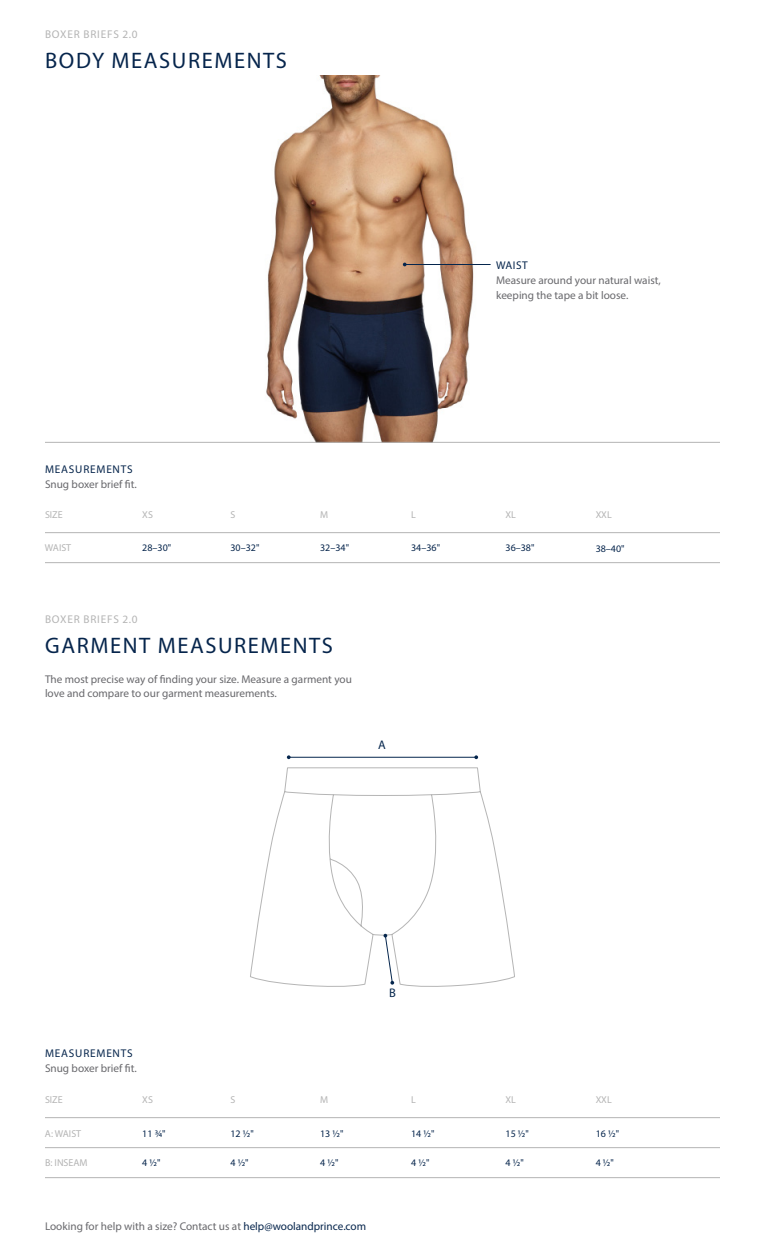
<style>
.page{position:relative;width:765px;height:1260px;background:#fff}
.page>*{position:absolute;margin:0;border:0;box-sizing:border-box;transform-origin:0 0}
.t1{font:22.5px "Myriad Pro";letter-spacing:.07em;color:#06254c}
.t2{font:12.5px "Myriad Pro";color:#05264d}
.t3{font:11.25px/15px "Myriad Pro";color:#68686c}
.t4{font:11.25px "Myriad Pro";letter-spacing:.07em;color:#06254c}
.t5{font:11.25px "Myriad Pro";letter-spacing:.07em;color:#b4b4b4}
.t6{font:10px "Myriad Pro";color:#06254c}
.t7{font:10px "Myriad Pro";color:#b4b4b4}
.s1{color:#06254c}
</style>
<div class="page">
<hr style="left:45px;top:532px;width:675px;height:1px;background:#b4b4b4">
<hr style="left:45px;top:562px;width:675px;height:1px;background:#b4b4b4">
<img style="left:176px;top:76px;width:371px;height:366px">
<hr style="left:405px;top:264px;width:86px;height:1px;background:#05264d">
<hr style="left:45px;top:442px;width:675px;height:1px;background:#b4b4b4">
<hr style="left:45px;top:1117px;width:675px;height:1px;background:#b4b4b4">
<hr style="left:45px;top:1147px;width:675px;height:1px;background:#b4b4b4">
<hr style="left:45px;top:1177px;width:675px;height:1px;background:#b4b4b4">
<hr style="left:289px;top:757px;width:187px;height:1px;background:#05264d">
<svg style="left:287px;top:755px;width:4px;height:4px"></svg>
<svg style="left:474px;top:755px;width:4px;height:4px"></svg>
<svg style="left:250px;top:767px;width:265px;height:220px"></svg>
<svg style="left:384px;top:934px;width:10px;height:51px"></svg>
<p class="t5" style="left:45px;top:27px;width:94px">BOXER BRIEFS 2.0</p>
<h1 class="t1" style="left:45px;top:46px;width:243px">BODY MEASUREMENTS</h1>
<p class="t4" style="left:496px;top:258px;width:33px">WAIST</p>
<p class="t3" style="left:496px;top:272px;width:166px">Measure around your natural waist, keeping the tape a bit loose.</p>
<p class="t4" style="left:45px;top:462px;width:89px">MEASUREMENTS</p>
<p class="t3" style="left:45px;top:476px;width:93px">Snug boxer brief fit.</p>
<p class="t7" style="left:45px;top:508px;width:19px">SIZE</p>
<p class="t7" style="left:142px;top:508px;width:12px">XS</p>
<p class="t6" style="left:142px;top:542px;width:30px">28–30"</p>
<p class="t7" style="left:230px;top:508px;width:6px">S</p>
<p class="t6" style="left:230px;top:542px;width:30px">30–32"</p>
<p class="t7" style="left:320px;top:508px;width:10px">M</p>
<p class="t6" style="left:320px;top:542px;width:30px">32–34"</p>
<p class="t7" style="left:411px;top:508px;width:6px">L</p>
<p class="t7" style="left:45px;top:542px;width:28px">WAIST</p>
<p class="t6" style="left:411px;top:542px;width:30px">34–36"</p>
<p class="t5" style="left:45px;top:612px;width:94px">BOXER BRIEFS 2.0</p>
<h1 class="t1" style="left:45px;top:631px;width:289px">GARMENT MEASUREMENTS</h1>
<p class="t3" style="left:45px;top:671px;width:308px">The most precise way of finding your size. Measure a garment you love and compare to our garment measurements.</p>
<p class="t2" style="left:378px;top:737px;width:9px">A</p>
<p class="t7" style="left:506px;top:508px;width:12px">XL</p>
<p class="t6" style="left:506px;top:542px;width:30px">36–38"</p>
<p class="t7" style="left:596px;top:509px;width:17px">XXL</p>
<p class="t6" style="left:596px;top:543px;width:30px">38–40"</p>
<p class="t2" style="left:389px;top:986px;width:8px">B</p>
<p class="t4" style="left:45px;top:1047px;width:89px">MEASUREMENTS</p>
<p class="t3" style="left:45px;top:1061px;width:93px">Snug boxer brief fit.</p>
<p class="t7" style="left:45px;top:1093px;width:19px">SIZE</p>
<p class="t7" style="left:142px;top:1093px;width:12px">XS</p>
<p class="t7" style="left:230px;top:1093px;width:6px">S</p>
<p class="t6" style="left:230px;top:1127px;width:25px">12 ½"</p>
<p class="t7" style="left:320px;top:1093px;width:10px">M</p>
<p class="t6" style="left:320px;top:1127px;width:25px">13 ½"</p>
<p class="t7" style="left:411px;top:1093px;width:6px">L</p>
<p class="t6" style="left:142px;top:1127px;width:25px">11 ¾"</p>
<p class="t7" style="left:45px;top:1127px;width:38px">A: WAIST</p>
<p class="t6" style="left:411px;top:1127px;width:25px">14 ½"</p>
<p class="t7" style="left:45px;top:1157px;width:44px">B: INSEAM</p>
<p class="t6" style="left:142px;top:1157px;width:20px">4 ½"</p>
<p class="t6" style="left:230px;top:1157px;width:20px">4 ½"</p>
<p class="t6" style="left:320px;top:1157px;width:20px">4 ½"</p>
<p class="t6" style="left:411px;top:1157px;width:20px">4 ½"</p>
<p class="t3" style="left:45px;top:1219px;width:323px">Looking for help with a size? Contact us at <span class="s1">help@woolandprince.com</span></p>
<p class="t7" style="left:506px;top:1093px;width:12px">XL</p>
<p class="t6" style="left:506px;top:1127px;width:25px">15 ½"</p>
<p class="t6" style="left:506px;top:1157px;width:20px">4 ½"</p>
<p class="t7" style="left:596px;top:1093px;width:17px">XXL</p>
<p class="t6" style="left:596px;top:1127px;width:25px">16 ½"</p>
<p class="t6" style="left:596px;top:1157px;width:20px">4 ½"</p>
</div>
